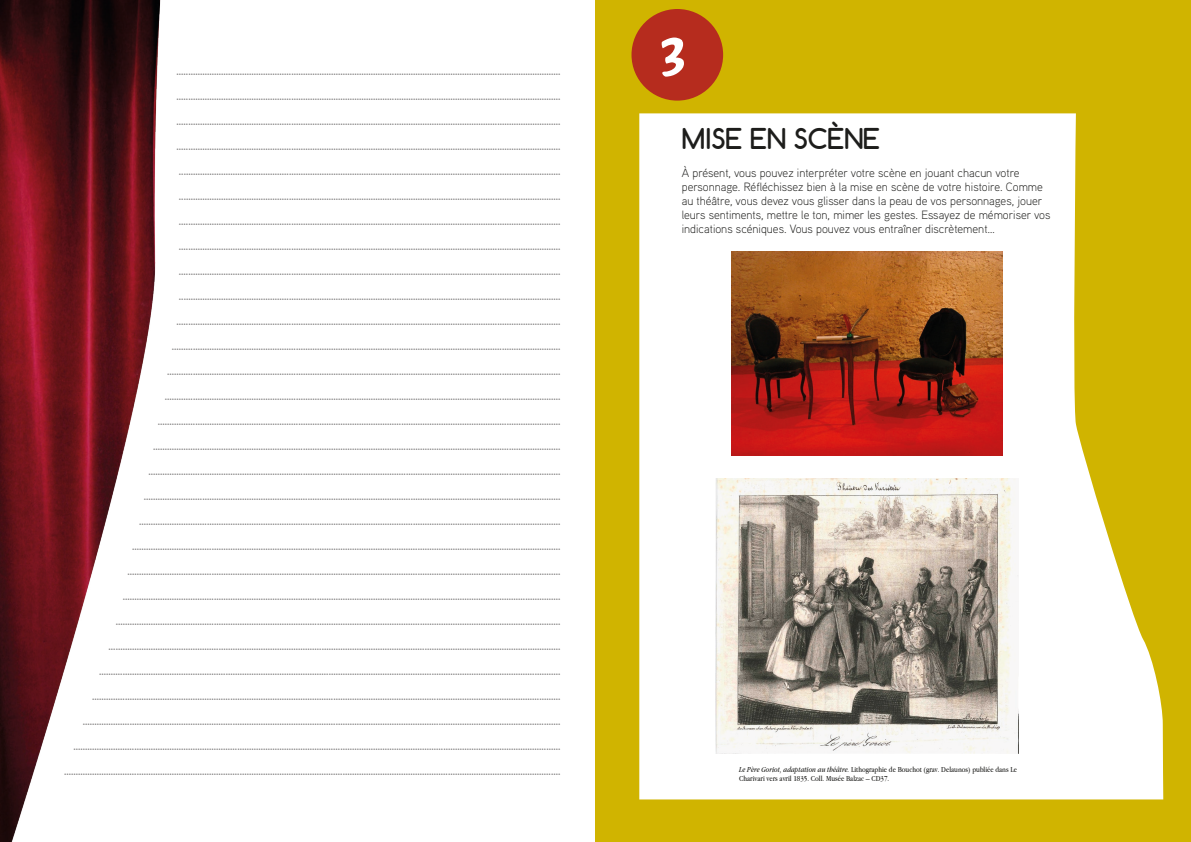
<style>
.page{position:relative;width:1191px;height:842px;background:#fff}
.page>*{position:absolute;margin:0;border:0;box-sizing:border-box;transform-origin:0 0}
.t1{font:52px "Arnold 21";color:#fff}
.t2{font:700 27px "Comfortaa";color:#1d1d1b}
.t3{font:12px/25px "Comfortaa";color:#868585;text-align:right}
.t4{font:300 12px/14px "Aaux Pro";color:#1d1d1b}
.t5{font:8px/9.6px "Apple Garamond";color:#1d1d1b}
.s1{font-style:italic}
</style>
<div class="page">
<img style="left:0;top:0;width:161px;height:842px">
<div style="left:595px;top:0;width:596px;height:842px;background:#d0b400"></div>
<svg style="left:639px;top:113px;width:524px;height:686px;fill:#fff"></svg>
<div style="left:631px;top:9px;width:92px;height:92px;background:#b62c1e;border-radius:50%"></div>
<img style="left:731px;top:252px;width:271px;height:203px">
<img style="left:715px;top:479px;width:303px;height:275px">
<p class="t3" style="left:64px;top:58px;width:498px">.................................................................................................................................................................... .................................................................................................................................................................... .................................................................................................................................................................... .................................................................................................................................................................... ................................................................................................................................................................... ................................................................................................................................................................... ................................................................................................................................................................... ................................................................................................................................................................... ................................................................................................................................................................... ................................................................................................................................................................... .................................................................................................................................................................... ...................................................................................................................................................................... ........................................................................................................................................................................ ......................................................................................................................................................................... ............................................................................................................................................................................ .............................................................................................................................................................................. ................................................................................................................................................................................ .................................................................................................................................................................................. .................................................................................................................................................................................... ....................................................................................................................................................................................... ......................................................................................................................................................................................... ........................................................................................................................................................................................... .............................................................................................................................................................................................. ................................................................................................................................................................................................. ..................................................................................................................................................................................................... ........................................................................................................................................................................................................ ............................................................................................................................................................................................................ ................................................................................................................................................................................................................ ....................................................................................................................................................................................................................</p>
<h1 class="t1" style="left:661px;top:25px;width:27px">3</h1>
<h2 class="t2" style="left:682px;top:121px;width:200px">MISE EN SCÈNE</h2>
<p class="t4" style="left:682px;top:165px;width:370px">À présent, vous pouvez interpréter votre scène en jouant chacun votre personnage. Réfléchissez bien à la mise en scène de votre histoire. Comme au théâtre, vous devez vous glisser dans la peau de vos personnages, jouer leurs sentiments, mettre le ton, mimer les gestes. Essayez de mémoriser vos indications scéniques. Vous pouvez vous entraîner discrètement…</p>
<p class="t5" style="left:739px;top:764px;width:279px"><span class="s1">Le Père Goriot, adaptation au théâtre.</span> Lithographie de Bouchot (grav. Delaunos) publiée dans Le<br>Charivari vers avril 1835. Coll. Musée Balzac – CD37.</p>
</div>
